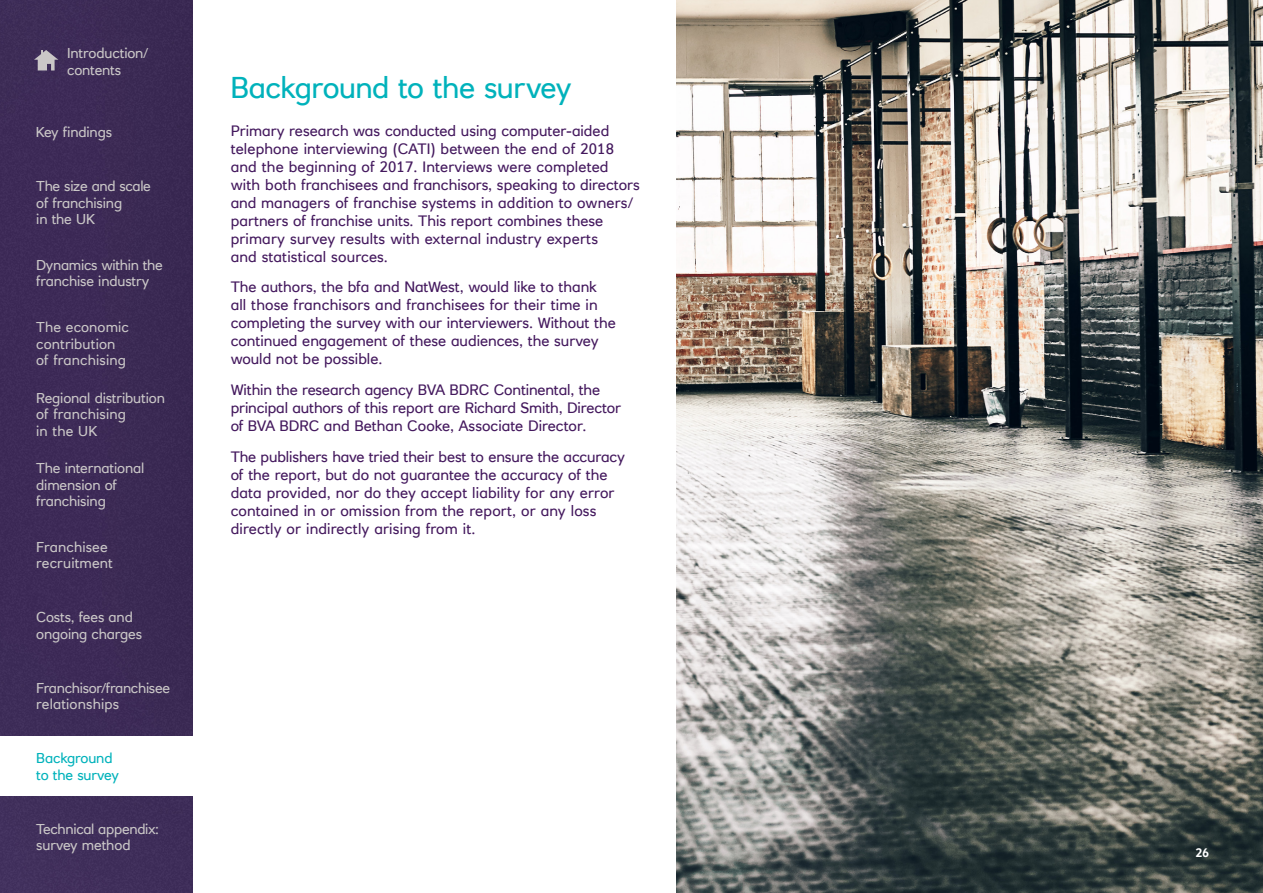
<style>
.page{position:relative;width:1263px;height:893px;background:#fff}
.page>*{position:absolute;margin:0;border:0;box-sizing:border-box;transform-origin:0 0}
.t1{font:30px "RN House Sans";letter-spacing:-.02em;color:#00b2bb}
.t2{font:15px/18px "RN House Sans";color:#44195e}
.t3{font:14.25px/16.5px "RN House Sans";letter-spacing:-.01em;color:#cac7c7}
.t4{font:14.25px/16.5px "RN House Sans";letter-spacing:.01em;color:#cac7c7}
.t5{font:14.25px/16.5px "RN House Sans";letter-spacing:-.01em;color:#00b2bb}
.t6{font:700 12px "RN House Sans";color:#fff}
</style>
<div class="page">
<div style="left:0;top:0;width:192px;height:893px;background:#3d2b56"></div>
<div style="left:0;top:736px;width:197px;height:60px;background:#fff"></div>
<img style="left:676px;top:0;width:587px;height:893px">
<svg style="left:34px;top:50px;width:24px;height:20px"></svg>
<p class="t3" style="left:67px;top:45px;width:83px">Introduction/ contents</p>
<p class="t3" style="left:36px;top:123px;width:78px">Key findings</p>
<p class="t3" style="left:36px;top:178px;width:116px">The size and scale of franchising<br>in the UK</p>
<p class="t3" style="left:36px;top:256px;width:128px">Dynamics within the franchise industry</p>
<p class="t4" style="left:36px;top:319px;width:94px">The economic contribution of franchising</p>
<p class="t3" style="left:36px;top:389px;width:130px">Regional distribution of franchising<br>in the UK</p>
<p class="t3" style="left:36px;top:460px;width:110px">The international dimension of franchising</p>
<p class="t4" style="left:36px;top:538px;width:78px">Franchisee recruitment</p>
<p class="t3" style="left:36px;top:609px;width:107px">Costs, fees and ongoing charges</p>
<p class="t3" style="left:36px;top:679px;width:135px">Franchisor/franchisee relationships</p>
<p class="t5" style="left:36px;top:750px;width:84px">Background to the survey</p>
<p class="t3" style="left:36px;top:820px;width:124px">Technical appendix: survey method</p>
<h1 class="t1" style="left:230px;top:68px;width:343px">Background to the survey</h1>
<p class="t2" style="left:231px;top:121px;width:411px">Primary research was conducted using computer-aided telephone interviewing (CATI) between the end of 2018 and the beginning of 2017. Interviews were completed with both franchisees and franchisors, speaking to directors and managers of franchise systems in addition to owners/ partners of franchise units. This report combines these primary survey results with external industry experts<br>and statistical sources.</p>
<p class="t2" style="left:231px;top:278px;width:387px">The authors, the bfa and NatWest, would like to thank all those franchisors and franchisees for their time in completing the survey with our interviewers. Without the continued engagement of these audiences, the survey would not be possible.</p>
<p class="t2" style="left:231px;top:381px;width:392px">Within the research agency BVA BDRC Continental, the principal authors of this report are Richard Smith, Director of BVA BDRC and Bethan Cooke, Associate Director.</p>
<p class="t2" style="left:231px;top:447px;width:396px">The publishers have tried their best to ensure the accuracy of the report, but do not guarantee the accuracy of the data provided, nor do they accept liability for any error contained in or omission from the report, or any loss directly or indirectly arising from it.</p>
<p class="t6" style="left:1196px;top:845px;width:15px">26</p>
</div>
